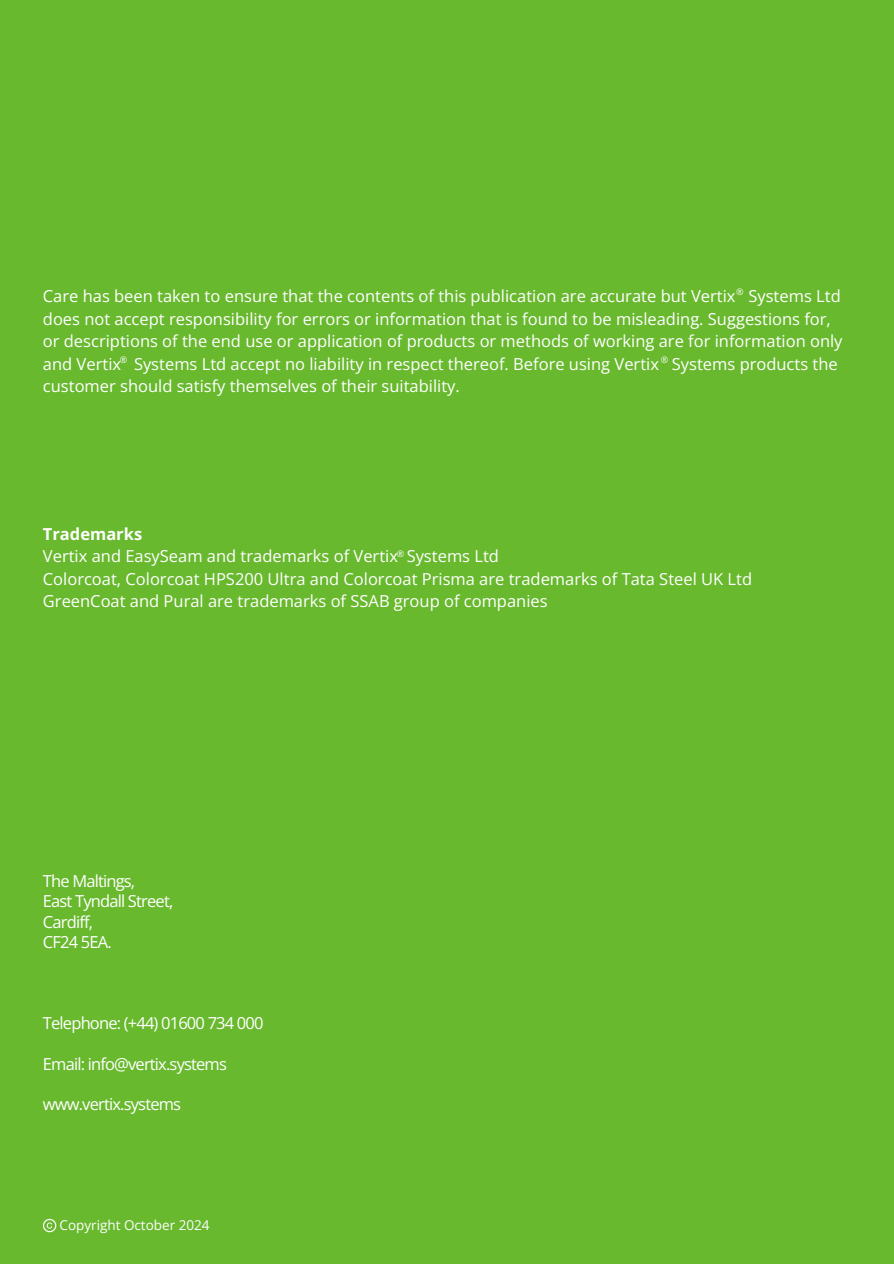
<style>
.page{position:relative;width:894px;height:1264px;background:#fff}
.page>*{position:absolute;margin:0;border:0;box-sizing:border-box;transform-origin:0 0}
.t1{font:16.5px/22.5px "Open Sans";color:#fff}
.t2{font:16.5px/20.2px "Open Sans";letter-spacing:-.05em;color:#fff}
.t3{font:13.5px "Open Sans";color:#fefefe}
.t4{font:9px "Open Sans";color:#fff}
.s1{font-weight:700}
</style>
<div class="page">
<div style="left:0;top:0;width:893px;height:1263px;background:#69b92f"></div>
<svg style="left:43px;top:1218px;width:13px;height:14px"></svg>
<h1 class="t4" style="left:735px;top:285px;width:9px">®</h1>
<h1 class="t1" style="left:43px;top:285px;width:800px">Care has been taken to ensure that the contents of this publication are accurate but Vertix Systems Ltd does not accept responsibility for errors or information that is found to be misleading. Suggestions for, or descriptions of the end use or application of products or methods of working are for information only and Vertix Systems Ltd accept no liability in respect thereof. Before using Vertix Systems products the customer should satisfy themselves of their suitability.</h1>
<h1 class="t4" style="left:120px;top:353px;width:9px">®</h1>
<h1 class="t4" style="left:660px;top:353px;width:9px">®</h1>
<p class="t1" style="left:43px;top:522px;width:710px"><span class="s1">Trademarks<br></span>Vertix and EasySeam and trademarks of Vertix Systems Ltd<br>Colorcoat, Colorcoat HPS200 Ultra and Colorcoat Prisma are trademarks of Tata Steel UK Ltd GreenCoat and Pural are trademarks of SSAB group of companies</p>
<p class="t4" style="left:397px;top:547px;width:9px">®</p>
<p class="t2" style="left:43px;top:870px;width:132px">The Maltings,<br>East Tyndall Street,<br>Cardiff,<br>CF24 5EA.</p>
<p class="t2" style="left:43px;top:1012px;width:222px">Telephone: (+44) 01600 734 000</p>
<h1 class="t2" style="left:43px;top:1052px;width:185px">Email: info@vertix.systems</h1>
<p class="t2" style="left:43px;top:1093px;width:140px">www.vertix.systems</p>
<h1 class="t3" style="left:59px;top:1215px;width:151px">Copyright October 2024</h1>
</div>
